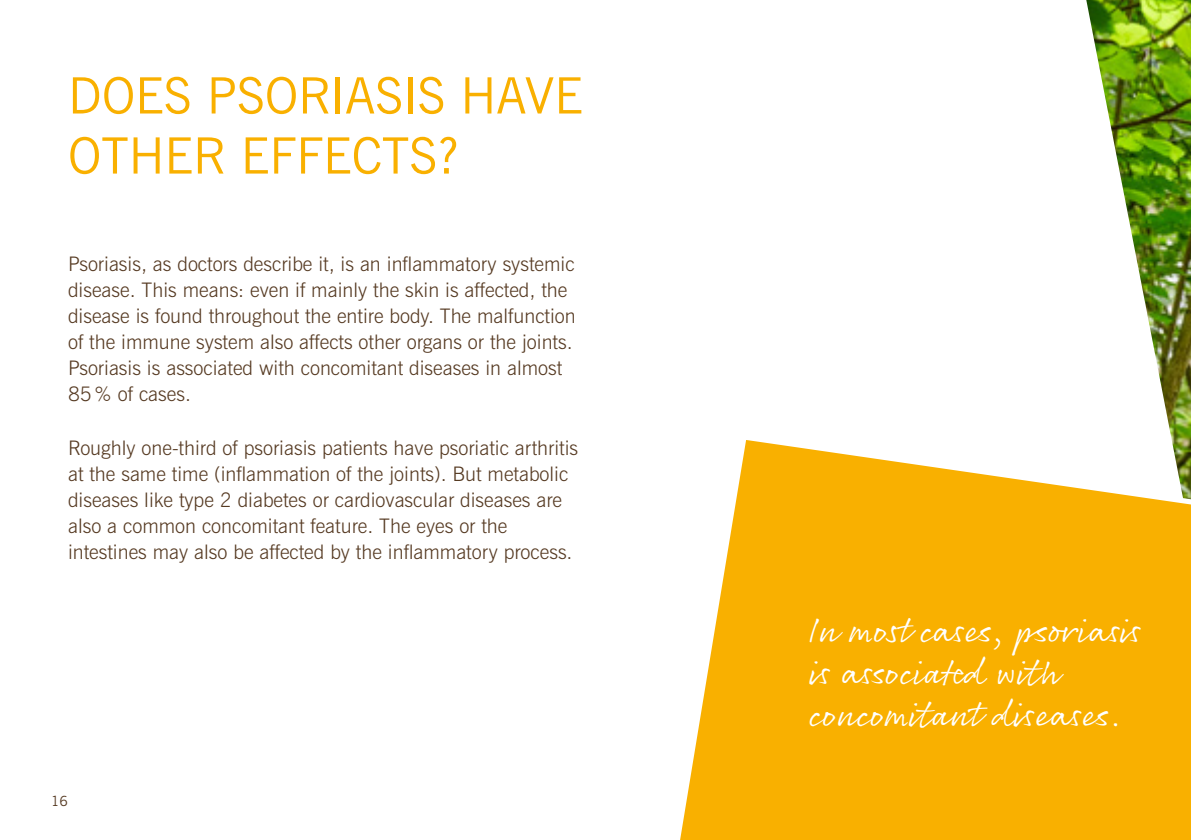
<style>
.page{position:relative;width:1191px;height:840px;background:#fff}
.page>*{position:absolute;margin:0;border:0;box-sizing:border-box;transform-origin:0 0}
.t1{font:50px/60px "News Gothic BT";color:#f9b000}
.t2{font:36px/42px "Rollerscript Smooth";color:#fff}
.t3{font:300 20px/26px "News Gothic BT";color:#563a22}
.t4{font:14px "News Gothic BT";color:#563a22}
</style>
<div class="page">
<img style="left:1086px;top:0;width:105px;height:431px">
<svg style="left:680px;top:431px;width:511px;height:408px;background:#f9bb26"></svg>
<h1 class="t1" style="left:68px;top:65px;width:516px">DOES PSORIASIS HAVE<br>OTHER EFFECTS?</h1>
<p class="t3" style="left:68px;top:250px;width:509px">Psoriasis, as doctors describe it, is an inflammatory systemic disease. This means: even if mainly the skin is affected, the disease is found throughout the entire body. The malfunction of the immune system also affects other organs or the joints.<br>Psoriasis is associated with concomitant diseases in almost 85% of cases.</p>
<p class="t3" style="left:68px;top:434px;width:511px">Roughly one-third of psoriasis patients have psoriatic arthritis at the same time (inflammation of the joints). But metabolic diseases like type 2 diabetes or cardiovascular diseases are also a common concomitant feature. The eyes or the intestines may also be affected by the inflammatory process.</p>
<p class="t4" style="left:51px;top:792px;width:18px">16</p>
<h2 class="t2" style="left:809px;top:607px;width:335px">In most cases, psoriasis is associated with concomitant diseases.</h2>
</div>
